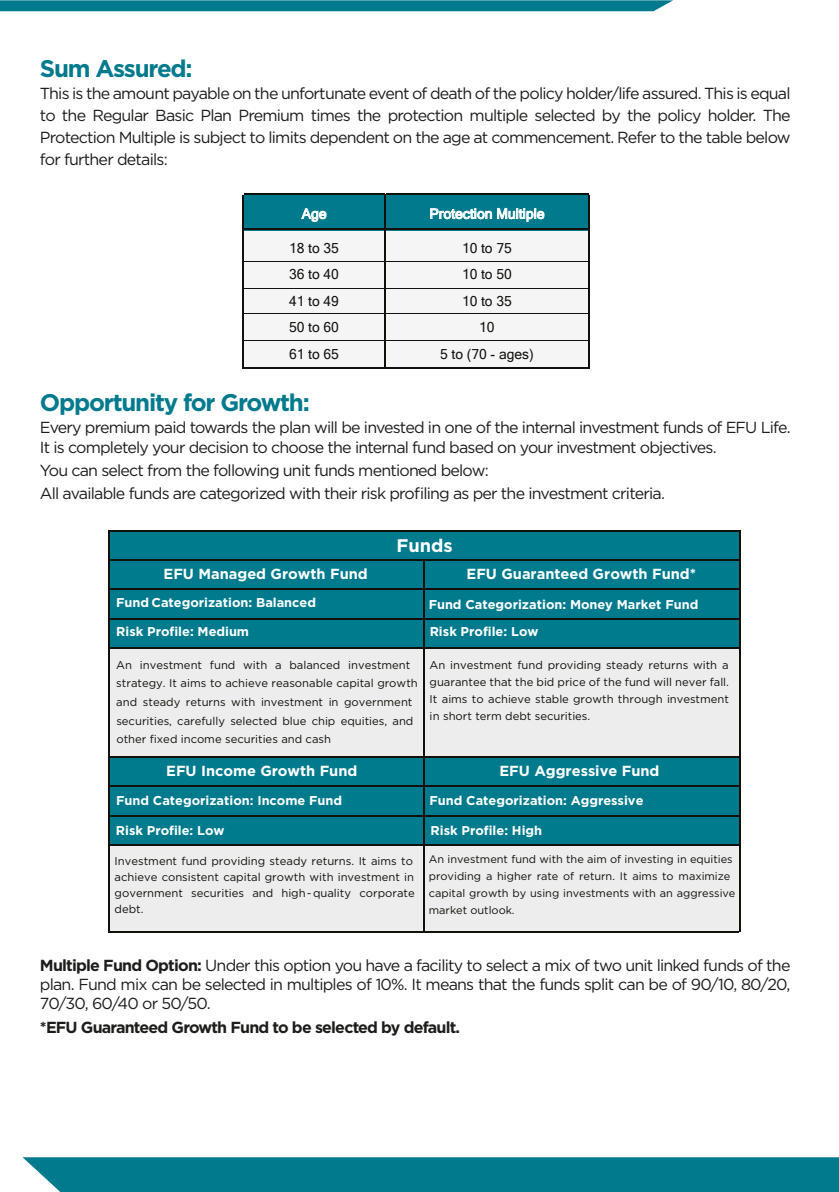
<style>
.page{position:relative;width:839px;height:1192px;background:#fff}
.page>*{position:absolute;margin:0;border:0;box-sizing:border-box;transform-origin:0 0}
.t1{font:700 24px "Gotham";letter-spacing:-.05em;color:#007a8c}
.t2{font:700 18.2px "Gotham";color:#fff}
.t3{font:16px/22px "Gotham";letter-spacing:-.05em;color:#1d1d1b;text-align:justify}
.t4{font:700 16px "Gotham";letter-spacing:-.05em;color:#1d1d1b}
.t5{font:700 14.6px "Gotham";color:#fff}
.t6{font:13.8px "Microsoft Sans Serif";color:#12100b}
.t7{font:13.8px "Microsoft Sans Serif";color:#fff}
.t8{font:700 12.8px "Gotham";color:#fff}
.t9{font:11.2px/18.6px "Gotham";color:#12100b}
.t10{font:11px/16.6px "Gotham";color:#12100b}
.s1{font-family:"Calibri";font-size:13.2px}
.s2{font-weight:700}
</style>
<div class="page">
<div style="left:244px;top:230px;width:345px;height:137px;background:#f5f5f6"></div>
<div style="left:242px;top:195px;width:346px;height:35px;background:#007a8c"></div>
<svg style="left:301px;top:208px;width:25px;height:14px"></svg>
<svg style="left:430px;top:207px;width:114px;height:15px"></svg>
<hr style="left:244px;top:194px;width:140px;height:1px;background:#12100b">
<hr style="left:386px;top:194px;width:201px;height:1px;background:#12100b">
<hr style="left:242px;top:195px;width:2px;height:34px;background:#12100b">
<hr style="left:384px;top:194px;width:2px;height:35px;background:#12100b">
<hr style="left:587px;top:195px;width:2px;height:34px;background:#12100b">
<hr style="left:244px;top:229px;width:140px;height:1px;background:#12100b">
<hr style="left:386px;top:229px;width:201px;height:1px;background:#12100b">
<hr style="left:242px;top:230px;width:2px;height:36px;background:#12100b">
<hr style="left:384px;top:230px;width:2px;height:36px;background:#12100b">
<hr style="left:587px;top:230px;width:2px;height:36px;background:#12100b">
<hr style="left:244px;top:261px;width:140px;height:1px;background:#12100b">
<hr style="left:386px;top:261px;width:201px;height:1px;background:#12100b">
<hr style="left:242px;top:267px;width:2px;height:21px;background:#12100b">
<hr style="left:384px;top:267px;width:2px;height:21px;background:#12100b">
<hr style="left:587px;top:267px;width:2px;height:21px;background:#12100b">
<hr style="left:244px;top:288px;width:140px;height:1px;background:#12100b">
<hr style="left:386px;top:288px;width:201px;height:1px;background:#12100b">
<hr style="left:242px;top:289px;width:2px;height:24px;background:#12100b">
<hr style="left:384px;top:289px;width:2px;height:24px;background:#12100b">
<hr style="left:587px;top:289px;width:2px;height:24px;background:#12100b">
<hr style="left:244px;top:313px;width:140px;height:1px;background:#12100b">
<hr style="left:386px;top:313px;width:201px;height:1px;background:#12100b">
<hr style="left:242px;top:313px;width:2px;height:27px;background:#12100b">
<hr style="left:384px;top:313px;width:2px;height:27px;background:#12100b">
<hr style="left:587px;top:313px;width:2px;height:27px;background:#12100b">
<hr style="left:244px;top:340px;width:140px;height:1px;background:#12100b">
<hr style="left:386px;top:340px;width:201px;height:1px;background:#12100b">
<hr style="left:242px;top:341px;width:2px;height:26px;background:#12100b">
<hr style="left:384px;top:341px;width:2px;height:26px;background:#12100b">
<hr style="left:587px;top:341px;width:2px;height:26px;background:#12100b">
<hr style="left:244px;top:368px;width:140px;height:1px;background:#12100b">
<hr style="left:386px;top:368px;width:202px;height:1px;background:#12100b">
<div style="left:108px;top:531px;width:630px;height:28px;background:#007b8e"></div>
<hr style="left:108px;top:530px;width:630px;height:2px;background:#12100b">
<div style="left:108px;top:561px;width:315px;height:28px;background:#007b8e"></div>
<div style="left:423px;top:561px;width:315px;height:28px;background:#007b8e"></div>
<hr style="left:108px;top:559px;width:315px;height:2px;background:#12100b">
<hr style="left:419px;top:559px;width:319px;height:2px;background:#12100b">
<div style="left:108px;top:590px;width:315px;height:28px;background:#007b8e"></div>
<div style="left:423px;top:590px;width:315px;height:28px;background:#007b8e"></div>
<hr style="left:108px;top:589px;width:315px;height:1px;background:#12100b">
<hr style="left:421px;top:589px;width:317px;height:1px;background:#12100b">
<div style="left:108px;top:620px;width:315px;height:28px;background:#007b8e"></div>
<div style="left:423px;top:620px;width:315px;height:28px;background:#007b8e"></div>
<hr style="left:108px;top:618px;width:315px;height:1px;background:#12100b">
<hr style="left:421px;top:618px;width:317px;height:1px;background:#12100b">
<div style="left:108px;top:649px;width:315px;height:109px;background:#ededed"></div>
<div style="left:423px;top:649px;width:315px;height:109px;background:#ededed"></div>
<hr style="left:108px;top:648px;width:315px;height:1px;background:#12100b">
<hr style="left:419px;top:648px;width:319px;height:1px;background:#12100b">
<div style="left:108px;top:757px;width:315px;height:28px;background:#007b8e"></div>
<div style="left:424px;top:757px;width:314px;height:28px;background:#007b8e"></div>
<hr style="left:108px;top:756px;width:315px;height:1px;background:#12100b">
<hr style="left:422px;top:756px;width:316px;height:1px;background:#12100b">
<div style="left:108px;top:787px;width:315px;height:28px;background:#007b8e"></div>
<div style="left:424px;top:787px;width:314px;height:28px;background:#007b8e"></div>
<hr style="left:108px;top:785px;width:315px;height:2px;background:#12100b">
<hr style="left:422px;top:785px;width:316px;height:2px;background:#12100b">
<div style="left:108px;top:816px;width:315px;height:28px;background:#007b8e"></div>
<div style="left:424px;top:816px;width:314px;height:28px;background:#007b8e"></div>
<hr style="left:108px;top:815px;width:315px;height:1px;background:#12100b">
<hr style="left:421px;top:815px;width:317px;height:1px;background:#12100b">
<div style="left:108px;top:846px;width:315px;height:85px;background:#ededed"></div>
<div style="left:424px;top:846px;width:314px;height:85px;background:#ededed"></div>
<hr style="left:108px;top:844px;width:315px;height:1px;background:#12100b">
<hr style="left:422px;top:844px;width:316px;height:1px;background:#12100b">
<hr style="left:423px;top:561px;width:1px;height:371px;background:#12100b">
<hr style="left:108px;top:931px;width:315px;height:1px;background:#12100b">
<hr style="left:424px;top:931px;width:314px;height:1px;background:#12100b">
<hr style="left:738px;top:530px;width:1px;height:401px;background:#12100b">
<hr style="left:108px;top:530px;width:1px;height:402px;background:#12100b">
<svg style="left:0;top:0;width:673px;height:11px;background:#0b7f90"></svg>
<div style="left:23px;top:1157px;width:815px;height:35px;background:#007a8c"></div>
<h1 class="t1" style="left:40px;top:55px;width:154px">Sum Assured:</h1>
<p class="t3" style="left:40px;top:82px;width:751px">This is the amount payable on the unfortunate event of death of the policy holder/life assured. This is equal to the Regular Basic Plan Premium times the protection multiple selected by the policy holder. The Protection Multiple is subject to limits dependent on the age at commencement. Refer to the table below for further details:</p>
<p class="t7" style="left:301px;top:205px;width:26px">Age</p>
<p class="t7" style="left:429px;top:205px;width:116px">Protection Multiple</p>
<p class="t6" style="left:289px;top:239px;width:51px">18 to 35</p>
<p class="t6" style="left:462px;top:239px;width:51px">10 to 75</p>
<p class="t6" style="left:289px;top:265px;width:51px">36 to 40</p>
<p class="t6" style="left:462px;top:265px;width:51px">10 to 50</p>
<p class="t6" style="left:289px;top:292px;width:51px">41 to 49</p>
<p class="t6" style="left:462px;top:292px;width:51px">10 to 35</p>
<p class="t6" style="left:289px;top:318px;width:51px">50 to 60</p>
<p class="t6" style="left:479px;top:318px;width:17px">10</p>
<p class="t6" style="left:289px;top:345px;width:51px">61 to 65</p>
<p class="t6" style="left:440px;top:345px;width:95px">5 to (70 - ages)</p>
<h1 class="t1" style="left:40px;top:389px;width:271px">Opportunity for Growth:</h1>
<p class="t3" style="left:40px;top:418px;width:751px;line-height:19.2px">Every premium paid towards the plan will be invested in one of the internal investment funds of EFU Life.<br>It is completely your decision to choose the internal fund based on your investment objectives.</p>
<p class="t3" style="left:40px;top:458px;width:626px;line-height:23.2px">You can select from the following unit funds mentioned below:<br>All available funds are categorized with their risk profiling as per the investment criteria.</p>
<p class="t2" style="left:396px;top:535px;width:58px">Funds</p>
<p class="t5" style="left:163px;top:566px;width:205px">EFU Managed Growth Fund</p>
<p class="t5" style="left:466px;top:566px;width:231px">EFU Guaranteed Growth Fund*</p>
<p class="t8" style="left:116px;top:595px;width:201px">Fund Categorization: Balanced</p>
<p class="t8" style="left:428px;top:597px;width:271px">Fund Categorization: Money Market Fund</p>
<p class="t8" style="left:116px;top:624px;width:134px">Risk Profile: Medium</p>
<p class="t8" style="left:429px;top:624px;width:110px">Risk Profile: Low</p>
<p class="t9" style="left:116px;top:655px;width:303px">An investment fund with a balanced investment strategy. It aims to achieve reasonable capital growth and steady returns with investment in government securities, carefully selected blue chip equities, and other fixed income securities and cash</p>
<p class="t9" style="left:429px;top:657px;width:301px;line-height:16.8px;text-align:justify">An investment fund providing steady returns with a guarantee that the bid price of the fund will never fall.<br>It aims to achieve stable growth through investment in short term debt securities.</p>
<p class="t5" style="left:166px;top:762px;width:192px">EFU Income Growth Fund</p>
<p class="t5" style="left:499px;top:762px;width:161px">EFU Aggressive Fund</p>
<p class="t8" style="left:116px;top:793px;width:227px">Fund Categorization: Income Fund</p>
<p class="t8" style="left:429px;top:793px;width:215px">Fund Categorization: Aggressive</p>
<p class="t8" style="left:116px;top:823px;width:110px">Risk Profile: Low</p>
<p class="t8" style="left:430px;top:823px;width:113px">Risk Profile: High</p>
<p class="t9" style="left:114px;top:852px;width:301px;line-height:16.2px">Investment fund providing steady returns. It aims to achieve consistent capital growth with investment in government securities and high<span class="s1">-</span> quality corporate debt.</p>
<p class="t10" style="left:428px;top:851px;width:308px">An investment fund with the aim of investing in equities providing a higher rate of return. It aims to maximize capital growth by using investments with an aggressive market outlook.</p>
<p class="t3" style="left:40px;top:955px;width:751px;line-height:19.2px"><span class="s2">Multiple Fund Option:</span> Under this option you have a facility to select a mix of two unit linked funds of the plan. Fund mix can be selected in multiples of 10%. It means that the funds split can be of 90/10, 80/20, 70/30, 60/40 or 50/50.</p>
<p class="t4" style="left:40px;top:1018px;width:421px">*EFU Guaranteed Growth Fund to be selected by default.</p>
</div>
